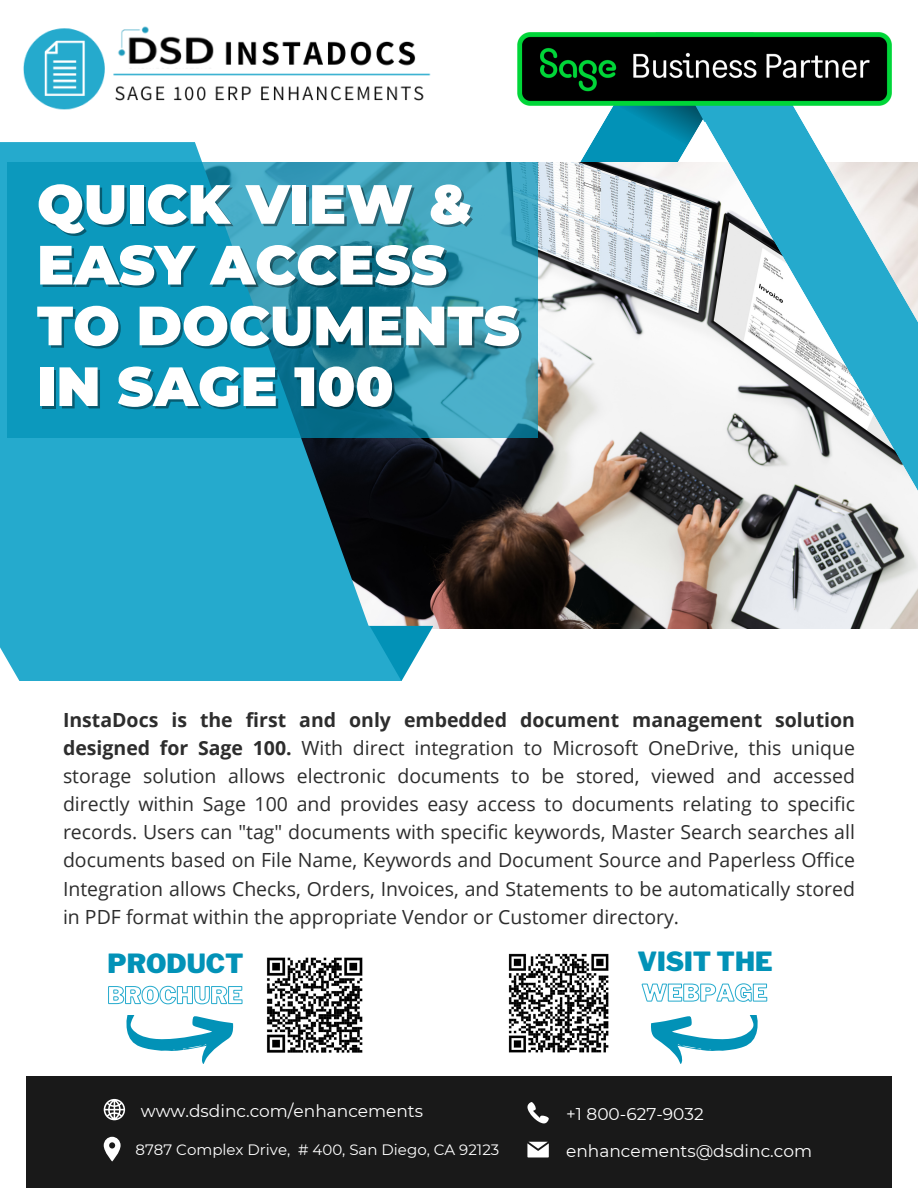
<style>
.page{position:relative;width:918px;height:1188px;background:#fff}
.page>*{position:absolute;margin:0;border:0;box-sizing:border-box;transform-origin:0 0}
.t1{font:900 55.2px/60.8px "Montserrat";color:#fff}
.t2{font:900 26.25px "Libre Franklin";color:#0292b7}
.t3{font:19.5px/28.2px "Open Sans";color:#2d2d2d;text-align:justify}
.t4{font:16.95px "Montserrat";color:#fff}
.t5{font:15px "Montserrat";color:#fff}
.s1{font-weight:700}
</style>
<div class="page">
<svg style="left:433px;top:106px;width:246px;height:523px"></svg>
<img style="left:372px;top:162px;width:307px;height:466px">
<svg style="left:679px;top:106px;width:239px;height:523px"></svg>
<svg style="left:0;top:626px;width:433px;height:55px;background:#2eacce"></svg>
<svg style="left:615px;top:106px;width:139px;height:40px;background:#219ab9"></svg>
<svg style="left:0;top:142px;width:372px;height:494px;background:#2ca0bf"></svg>
<div style="left:26px;top:1076px;width:865px;height:112px;background:#191919"></div>
<svg style="left:104px;top:1099px;width:21px;height:21px"></svg>
<svg style="left:104px;top:1137px;width:17px;height:25px"></svg>
<svg style="left:527px;top:1142px;width:22px;height:15px"></svg>
<svg style="left:527px;top:1102px;width:22px;height:21px"></svg>
<img style="left:266px;top:957px;width:97px;height:96px">
<img style="left:508px;top:953px;width:101px;height:100px">
<svg style="left:126px;top:1015px;width:107px;height:49px"></svg>
<svg style="left:651px;top:1015px;width:107px;height:49px"></svg>
<svg style="left:7px;top:162px;width:531px;height:275px;background:#2097b5"></svg>
<img style="left:23px;top:26px;width:436px;height:110px">
<svg style="left:108px;top:985px;width:135px;height:20px"></svg>
<svg style="left:641px;top:983px;width:127px;height:19px"></svg>
<img style="left:517px;top:32px;width:375px;height:74px">
<p class="t1" style="left:37px;top:174px;width:484px">QUICK VIEW &amp;<br>EASY ACCESS<br>TO DOCUMENTS</p>
<p class="t1" style="left:37px;top:356px;width:358px">IN SAGE 100</p>
<p class="t3" style="left:63px;top:705px;width:793px"><span class="s1">InstaDocs is the first and only embedded document management solution designed for Sage 100.</span> With direct integration to Microsoft OneDrive, this unique storage solution allows electronic documents to be stored, viewed and accessed directly within Sage 100 and provides easy access to documents relating to specific records. Users can "tag" documents with specific keywords, Master Search searches all documents based on File Name, Keywords and Document Source and Paperless Office Integration allows Checks, Orders, Invoices, and Statements to be automatically stored in PDF format within the appropriate Vendor or Customer directory.</p>
<p class="t2" style="left:108px;top:948px;width:138px">PRODUCT</p>
<p class="t2" style="left:637px;top:946px;width:137px">VISIT THE</p>
<p class="t4" style="left:141px;top:1101px;width:284px">www.dsdinc.com/enhancements</p>
<p class="t4" style="left:566px;top:1104px;width:139px">+1 800-627-9032</p>
<p class="t5" style="left:136px;top:1140px;width:365px">8787 Complex Drive, # 400, San Diego, CA 92123</p>
<p class="t4" style="left:566px;top:1141px;width:247px">enhancements@dsdinc.com</p>
</div>
